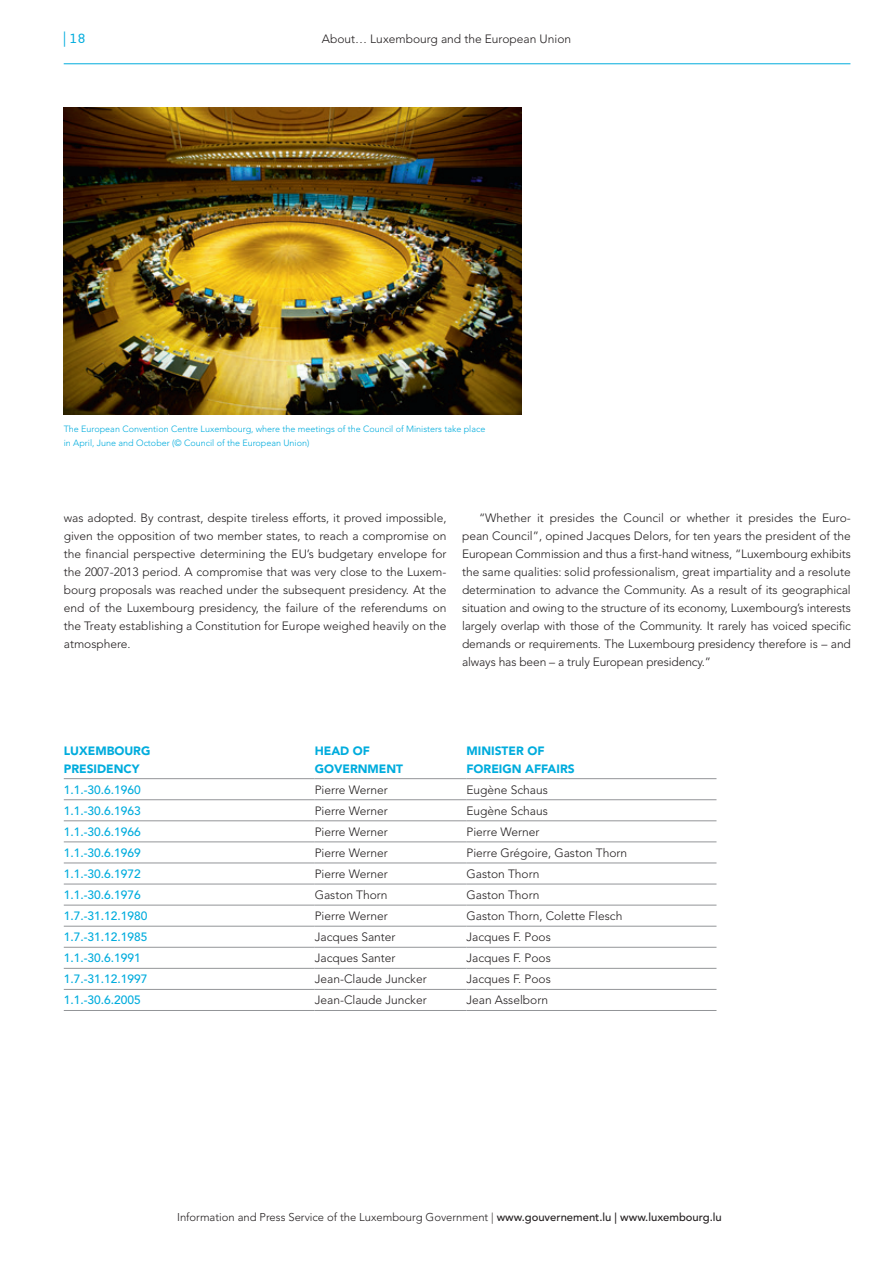
<style>
.page{position:relative;width:893px;height:1263px;background:#fff}
.page>*{position:absolute;margin:0;border:0;box-sizing:border-box;transform-origin:0 0}
.t1{font:15px "Courier";color:#00acdd}
.t2{font:300 12px/18px "Avenir LT Std";color:#231f20;text-align:justify}
.t3{font:500 12px "Avenir LT Std";color:#00acdd}
.t4{font:900 12px/18px "Avenir LT Std";color:#00acdd}
.t5{font:300 11.25px "Avenir LT Std";color:#231f20}
.t6{font:300 9px/13.5px "Avenir LT Std";color:#00acdd}
.s1{font-weight:500}
</style>
<div class="page">
<hr style="left:64px;top:64px;width:786px;height:1px;background:#00acdd">
<hr style="left:64px;top:799px;width:251px;height:1px;background:#939598">
<hr style="left:315px;top:799px;width:151px;height:1px;background:#939598">
<hr style="left:466px;top:799px;width:250px;height:1px;background:#939598">
<hr style="left:64px;top:820px;width:251px;height:1px;background:#939598">
<hr style="left:315px;top:820px;width:151px;height:1px;background:#939598">
<hr style="left:466px;top:820px;width:250px;height:1px;background:#939598">
<hr style="left:64px;top:841px;width:251px;height:1px;background:#939598">
<hr style="left:315px;top:841px;width:151px;height:1px;background:#939598">
<hr style="left:466px;top:841px;width:250px;height:1px;background:#939598">
<hr style="left:64px;top:862px;width:251px;height:1px;background:#939598">
<hr style="left:315px;top:862px;width:151px;height:1px;background:#939598">
<hr style="left:466px;top:862px;width:250px;height:1px;background:#939598">
<hr style="left:64px;top:884px;width:251px;height:1px;background:#939598">
<hr style="left:315px;top:884px;width:151px;height:1px;background:#939598">
<hr style="left:466px;top:884px;width:250px;height:1px;background:#939598">
<hr style="left:64px;top:905px;width:251px;height:1px;background:#939598">
<hr style="left:315px;top:905px;width:151px;height:1px;background:#939598">
<hr style="left:466px;top:905px;width:250px;height:1px;background:#939598">
<hr style="left:64px;top:926px;width:251px;height:1px;background:#939598">
<hr style="left:315px;top:926px;width:151px;height:1px;background:#939598">
<hr style="left:466px;top:926px;width:250px;height:1px;background:#939598">
<hr style="left:64px;top:947px;width:251px;height:1px;background:#939598">
<hr style="left:315px;top:947px;width:151px;height:1px;background:#939598">
<hr style="left:466px;top:947px;width:250px;height:1px;background:#939598">
<hr style="left:64px;top:968px;width:251px;height:1px;background:#939598">
<hr style="left:315px;top:968px;width:151px;height:1px;background:#939598">
<hr style="left:466px;top:968px;width:250px;height:1px;background:#939598">
<hr style="left:64px;top:989px;width:251px;height:1px;background:#939598">
<hr style="left:315px;top:989px;width:151px;height:1px;background:#939598">
<hr style="left:466px;top:989px;width:250px;height:1px;background:#939598">
<hr style="left:64px;top:1010px;width:251px;height:1px;background:#939598">
<hr style="left:315px;top:1010px;width:151px;height:1px;background:#939598">
<hr style="left:466px;top:1010px;width:250px;height:1px;background:#939598">
<hr style="left:64px;top:778px;width:251px;height:1px;background:#939598">
<hr style="left:315px;top:778px;width:151px;height:1px;background:#939598">
<hr style="left:466px;top:778px;width:250px;height:1px;background:#939598">
<img style="left:64px;top:108px;width:458px;height:306px">
<p class="t1" style="left:60px;top:27px;width:28px">|18</p>
<p class="t2" style="left:322px;top:30px;width:251px">About… Luxembourg and the European Union</p>
<p class="t6" style="left:64px;top:422px;width:423px">The European Convention Centre Luxembourg, where the meetings of the Council of M inisters take place in April, June and October (© Council of the European Union)</p>
<p class="t2" style="left:64px;top:509px;width:384px">was adopted. By contrast, despite tireless efforts, it proved impossible, given the opposition of two member states, to reach a compromise on the financial perspective determining the EU’s budgetary envelope for the 2007-2013 period. A compromise that was very close to the Luxem&shy;bourg proposals was reached under the subsequent presidency. At the end of the Luxembourg presidency, the failure of the referendums on the Treaty establishing a Constitution for Europe weighed heavily on the atmosphere.</p>
<p class="t2" style="left:462px;top:509px;width:390px;text-indent:17px">“Whether it presides the Council or whether it presides the Euro&shy;pean Council”, opined Jacques Delors, for ten years the president of the European Commission and thus a first-hand witness, “Luxembourg exhibits the same qualities: solid professionalism, great impartiality and a resolute determination to advance the Community. As a result of its geographical situation and owing to the structure of its economy, Luxembourg’s interests largely overlap with those of the Community. It rarely has voiced specific demands or requirements. The Luxembourg presidency therefore is – and always has been – a truly European presidency.”</p>
<p class="t4" style="left:64px;top:741px;width:88px">LUXEMBOURG<br>PRESIDENCY</p>
<p class="t4" style="left:315px;top:741px;width:90px">HEAD OF<br>GOVERNMENT</p>
<p class="t4" style="left:466px;top:741px;width:110px">MINISTER OF<br>FOREIGN AFFAIRS</p>
<p class="t3" style="left:64px;top:783px;width:79px">1.1.-30.6.1960</p>
<p class="t2" style="left:315px;top:781px;width:75px">Pierre Werner</p>
<p class="t2" style="left:466px;top:781px;width:83px">Eugène Schaus</p>
<p class="t3" style="left:64px;top:804px;width:79px">1.1.-30.6.1963</p>
<p class="t2" style="left:315px;top:802px;width:75px">Pierre Werner</p>
<p class="t2" style="left:466px;top:802px;width:83px">Eugène Schaus</p>
<p class="t3" style="left:64px;top:825px;width:79px">1.1.-30.6.1966</p>
<p class="t2" style="left:315px;top:823px;width:75px">Pierre Werner</p>
<p class="t2" style="left:466px;top:823px;width:75px">Pierre Werner</p>
<p class="t3" style="left:64px;top:846px;width:79px">1.1.-30.6.1969</p>
<p class="t2" style="left:315px;top:844px;width:75px">Pierre Werner</p>
<p class="t2" style="left:466px;top:844px;width:162px">Pierre Grégoire, Gaston Thorn</p>
<p class="t3" style="left:64px;top:867px;width:79px">1.1.-30.6.1972</p>
<p class="t2" style="left:315px;top:865px;width:75px">Pierre Werner</p>
<p class="t2" style="left:466px;top:865px;width:74px">Gaston Thorn</p>
<p class="t3" style="left:64px;top:888px;width:79px">1.1.-30.6.1976</p>
<p class="t2" style="left:315px;top:886px;width:74px">Gaston Thorn</p>
<p class="t2" style="left:466px;top:886px;width:74px">Gaston Thorn</p>
<p class="t3" style="left:64px;top:909px;width:85px">1.7.-31.12.1980</p>
<p class="t2" style="left:315px;top:907px;width:75px">Pierre Werner</p>
<p class="t2" style="left:466px;top:907px;width:157px">Gaston Thorn, Colette Flesch</p>
<p class="t3" style="left:64px;top:930px;width:85px">1.7.-31.12.1985</p>
<p class="t2" style="left:315px;top:928px;width:82px">Jacques Santer</p>
<p class="t2" style="left:466px;top:928px;width:86px">Jacques F. Poos</p>
<p class="t3" style="left:64px;top:951px;width:79px">1.1.-30.6.1991</p>
<p class="t2" style="left:315px;top:949px;width:82px">Jacques Santer</p>
<p class="t2" style="left:466px;top:949px;width:86px">Jacques F. Poos</p>
<p class="t3" style="left:64px;top:972px;width:85px">1.7.-31.12.1997</p>
<p class="t2" style="left:315px;top:970px;width:114px">Jean-Claude Juncker</p>
<p class="t2" style="left:466px;top:970px;width:86px">Jacques F. Poos</p>
<p class="t3" style="left:64px;top:993px;width:79px">1.1.-30.6.2005</p>
<p class="t2" style="left:315px;top:991px;width:114px">Jean-Claude Juncker</p>
<p class="t2" style="left:466px;top:991px;width:83px">Jean Asselborn</p>
<p class="t5" style="left:177px;top:1210px;width:546px">Information and Press Service of the Luxembourg Government | <span class="s1">www.gouvernement.lu | www.luxembourg.lu</span></p>
</div>
